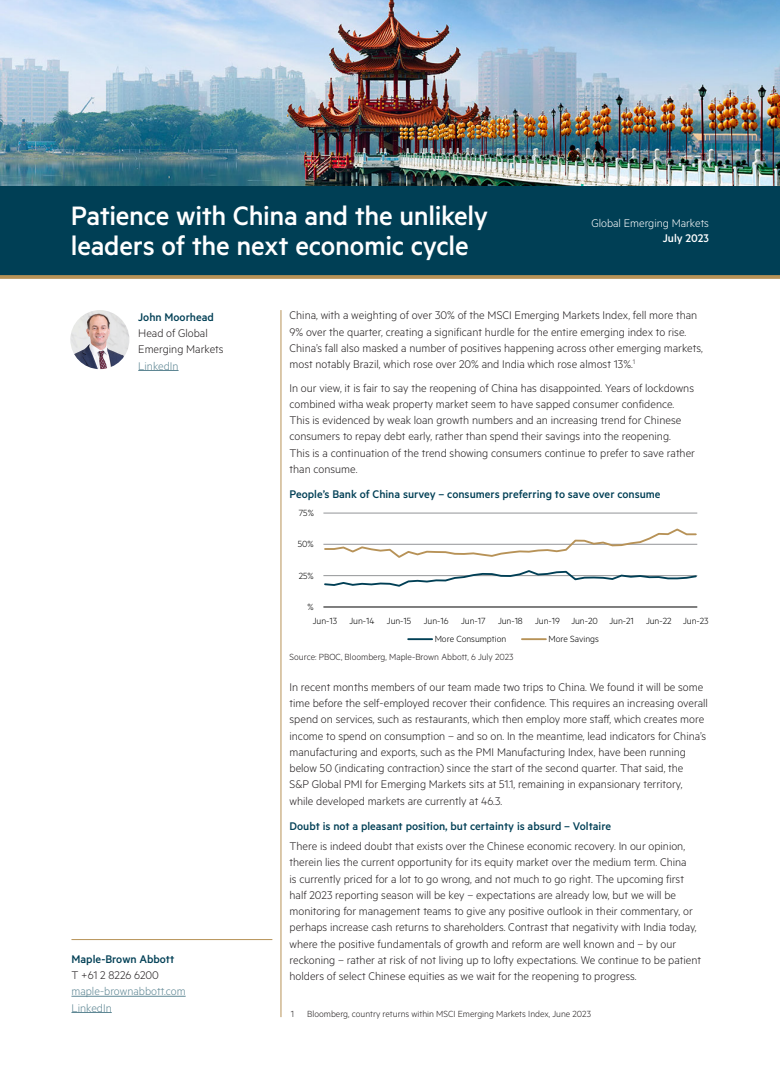
<style>
.page{position:relative;width:780px;height:1088px;background:#fff}
.page>*{position:absolute;margin:0;border:0;box-sizing:border-box;transform-origin:0 0}
.White_title_heading{font:500 30px/30px "Metric";letter-spacing:-.01em;color:#fff}
.Normal_text{font:300 12.5px/16.2px "Metric";color:#231f20}
.Subheading_3{font:500 12.5px "Metric";color:#003f55}
.Normal_text-2{font:300 12.5px/16.2px "Metric";color:#5f8794}
.MBA_Normal_text{font:300 12.5px/15px "Metric";color:#fff;text-align:right}
.Source_Notes_Footer{font:300 10px "Metric";color:#231f20}
.t1{font:300 10px/18.6px "Metric";letter-spacing:-.005em;color:#000}
.s1{font-weight:500}
.s2{font-weight:500;color:#003f55}
.s3{color:#231f20}
</style>
<div class="page">
<hr style="left:138px;top:370px;width:40px;height:1px;background:#5f8794">
<div style="left:0;top:185px;width:780px;height:91px;background:#003f55"></div>
<svg style="left:0;top:275px;width:780px;height:4px;background:#b4935c"></svg>
<hr style="left:281px;top:310px;width:1px;height:707px;background:#b79257">
<hr style="left:323px;top:513px;width:374px;height:1px;background:#939598">
<hr style="left:323px;top:607px;width:374px;height:1px;background:#000">
<svg style="left:323px;top:570px;width:375px;height:17px"></svg>
<svg style="left:323px;top:528px;width:374px;height:30px"></svg>
<hr style="left:408px;top:638px;width:24px;height:2px;background:#003f55">
<hr style="left:522px;top:638px;width:24px;height:2px;background:#b79257">
<hr style="left:71px;top:996px;width:115px;height:1px;background:#5f8794">
<hr style="left:71px;top:1012px;width:41px;height:1px;background:#5f8794">
<hr style="left:71px;top:939px;width:201px;height:1px;background:#b79257">
<img style="left:70px;top:310px;width:59px;height:59px;border-radius:30px">
<img style="left:0;top:0;width:780px;height:185px">
<p class="White_title_heading" style="left:71px;top:200px;width:419px">Patience with China and the unlikely leaders of the next economic cycle</p>
<p class="MBA_Normal_text" style="left:591px;top:215px;width:119px">Global Emerging Markets<br><span class="s1">July 2023</span></p>
<p class="Normal_text" style="left:138px;top:308px;width:87px"><span class="s2">John Moorhead<br></span>Head of Global<br>Emerging Markets</p>
<p class="Normal_text-2" style="left:138px;top:357px;width:42px">LinkedIn</p>
<p class="Normal_text-2" style="left:71px;top:950px;width:116px"><span class="s2">Maple-Brown Abbott<br></span><span class="s3">T +61 2 8226 6200 </span>maple-brownabbott.com</p>
<p class="Normal_text-2" style="left:71px;top:999px;width:42px">LinkedIn</p>
<p class="Normal_text" style="left:289px;top:307px;width:415px">China, with a weighting of over 30% of the MSCI Emerging Markets Index, fell more than 9% over the quarter, creating a significant hurdle for the entire emerging index to rise.<br>China’s fall also masked a number of positives happening across other emerging markets, most notably Brazil, which rose over 20% and India which rose almost 13%.<sup>1</sup></p>
<p class="Normal_text" style="left:289px;top:379px;width:407px">In our view, it is fair to say the reopening of China has disappointed. Years of lockdowns combined witha weak property market seem to have sapped consumer confidence.<br>This is evidenced by weak loan growth numbers and an increasing trend for Chinese consumers to repay debt early, rather than spend their savings into the reopening.<br>This is a continuation of the trend showing consumers continue to prefer to save rather than consume.</p>
<p class="Subheading_3" style="left:289px;top:487px;width:372px">People’s Bank of China survey – consumers preferring to save over consume</p>
<p class="t1" style="left:299px;top:503px;width:17px">75%</p>
<p class="t1" style="left:298px;top:535px;width:17px">50%</p>
<p class="t1" style="left:299px;top:566px;width:17px">25%</p>
<p class="t1" style="left:307px;top:597px;width:8px">%</p>
<p class="t1" style="left:434px;top:611px;width:275px;text-indent:-122px">Jun-13 Jun-14 Jun-15 Jun-16 Jun-17 Jun-18 Jun-19 Jun-20 Jun-21 Jun-22 Jun-23<br>More Consumption</p>
<p class="t1" style="left:548px;top:629px;width:52px">More Savings</p>
<p class="Source_Notes_Footer" style="left:289px;top:651px;width:225px">Source: PBOC, Bloomberg, Maple-Brown Abbott, 6 July 2023</p>
<p class="Normal_text" style="left:289px;top:678px;width:420px">In recent months members of our team made two trips to China. We found it will be some time before the self-employed recover their confidence. This requires an increasing overall spend on services, such as restaurants, which then employ more staff, which creates more income to spend on consumption – and so on. In the meantime, lead indicators for China’s manufacturing and exports, such as the PMI Manufacturing Index, have been running below 50 (indicating contraction) since the start of the second quarter. That said, the<br>S&amp;P Global PMI for Emerging Markets sits at 51.1, remaining in expansionary territory, while developed markets are currently at 46.3.</p>
<p class="Subheading_3" style="left:289px;top:819px;width:323px">Doubt is not a pleasant position, but certainty is absurd – Voltaire</p>
<p class="Normal_text" style="left:289px;top:837px;width:413px">There is indeed doubt that exists over the Chinese economic recovery. In our opinion, therein lies the current opportunity for its equity market over the medium term. China<br>is currently priced for a lot to go wrong, and not much to go right. The upcoming first half 2023 reporting season will be key – expectations are already low, but we will be monitoring for management teams to give any positive outlook in their commentary, or perhaps increase cash returns to shareholders. Contrast that negativity with India today, where the positive fundamentals of growth and reform are well known and – by our reckoning – rather at risk of not living up to lofty expectations. We continue to be patient holders of select Chinese equities as we wait for the reopening to progress.</p>
<p class="Source_Notes_Footer" style="left:291px;top:1008px;width:5px">1</p>
<p class="Source_Notes_Footer" style="left:307px;top:1008px;width:285px">Bloomberg, country returns within MSCI Emerging Markets Index, June 2023</p>
</div>
